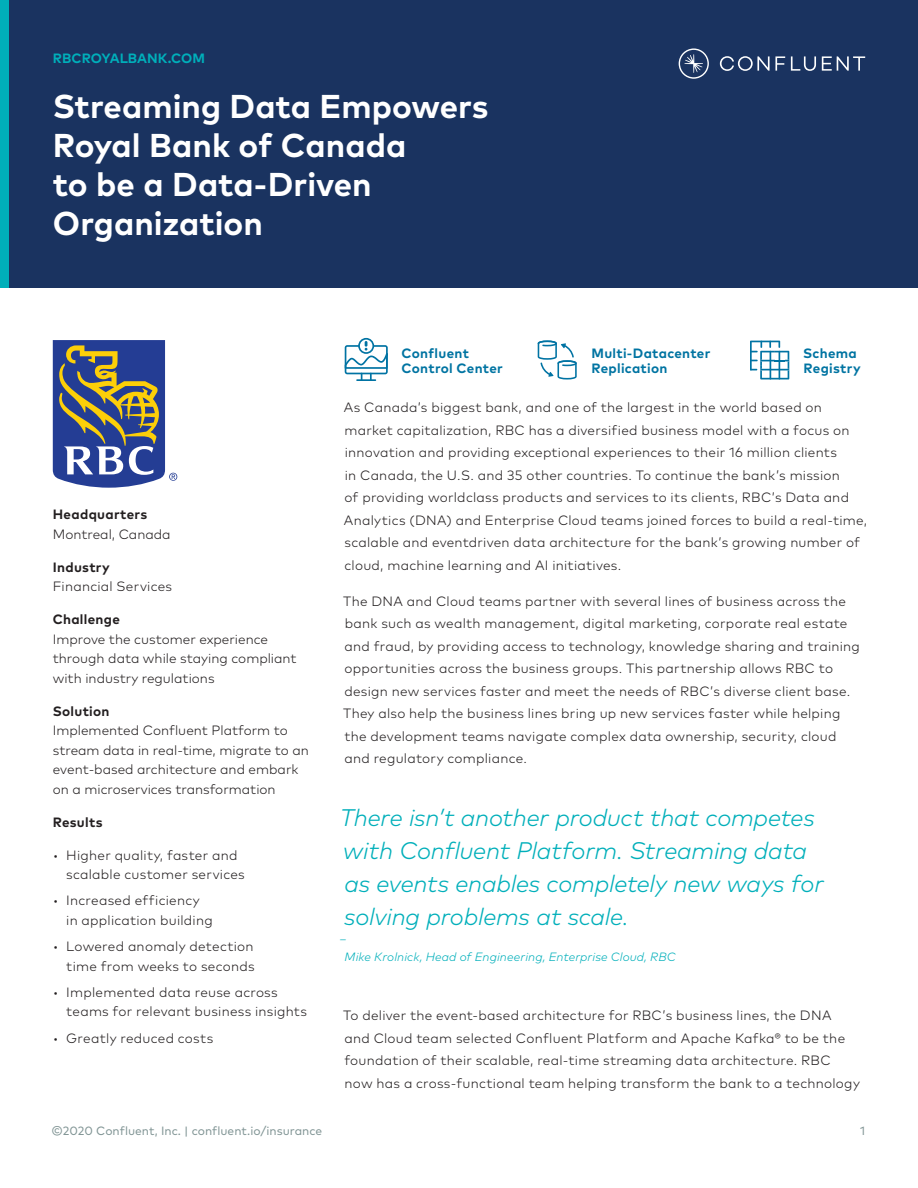
<style>
.page{position:relative;width:918px;height:1188px;background:#fff}
.page>*{position:absolute;margin:0;border:0;box-sizing:border-box;transform-origin:0 0}
.t1{font:700 33px/39px "Mark Pro";color:#fff}
.Pull_Quote{font:italic 300 24px/33px "Mark Pro";letter-spacing:-.01em;color:#00afba}
.t2{font:300 13.5px/22.5px "Mark Pro";letter-spacing:.02em;color:#231f20}
.t3{font:300 13.5px/19.5px "Mark Pro";color:#231f20}
.t4{font:700 13.5px/15px "Mark Pro";letter-spacing:.02em;color:#0074a2}
.t5{font:700 13.5px "Mark Pro";letter-spacing:.005em;color:#00afba}
.t6{font:700 13.5px "Mark Pro";letter-spacing:.02em;color:#231f20}
.Pull_Quote-2{font:italic 300 12px/18px "Mark Pro";letter-spacing:.01em;color:#00afba}
.t7{font:12px "Mark Pro";color:#819595}
.s1{font-weight:700}
</style>
<div class="page">
<div style="left:0;top:0;width:918px;height:288px;background:#1a3360"></div>
<svg style="left:720px;top:56px;width:65px;height:15px"></svg>
<svg style="left:791px;top:56px;width:25px;height:15px"></svg>
<svg style="left:822px;top:56px;width:43px;height:15px"></svg>
<svg style="left:679px;top:48px;width:30px;height:31px"></svg>
<div style="left:0;top:0;width:9px;height:288px;background:#00afba"></div>
<svg style="left:750px;top:341px;width:39px;height:38px"></svg>
<svg style="left:345px;top:338px;width:43px;height:43px"></svg>
<svg style="left:538px;top:340px;width:39px;height:40px"></svg>
<svg style="left:53px;top:340px;width:124px;height:148px"></svg>
<p class="t5" style="left:53px;top:48px;width:154px">RBCROYALBANK.COM</p>
<p class="t1" style="left:53px;top:84px;width:437px">Streaming Data Empowers<br>Royal Bank of Canada<br>to be a Data-Driven<br>Organization</p>
<p class="t3" style="left:53px;top:504px;width:119px"><span class="s1">Headquarters<br></span>Montreal, Canada</p>
<p class="t2" style="left:53px;top:556px;width:121px;line-height:19.5px"><span class="s1">Industry<br></span>Financial Services</p>
<p class="t3" style="left:53px;top:609px;width:245px"><span class="s1">Challenge<br></span>Improve the customer experience through data while staying compliant with industry regulations</p>
<p class="t3" style="left:53px;top:700px;width:258px"><span class="s1">Solution<br></span>Implemented Confluent Platform to stream data in real-time, migrate to an event-based architecture and embark on a microservices transformation</p>
<p class="t6" style="left:53px;top:812px;width:51px">Results</p>
<p class="t2" style="left:66px;top:844px;width:180px;line-height:19.5px;text-indent:-14px">• Higher quality, faster and scalable customer services</p>
<p class="t2" style="left:66px;top:890px;width:148px;line-height:19.5px;text-indent:-14px">• Increased efficiency in application building</p>
<p class="t2" style="left:53px;top:936px;width:203px;line-height:19.5px;text-align:right">• Lowered anomaly detection time from weeks to seconds</p>
<p class="t2" style="left:66px;top:981px;width:242px;line-height:19.5px;text-indent:-14px">• Implemented data reuse across teams for relevant business insights</p>
<p class="t2" style="left:53px;top:1026px;width:162px">• Greatly reduced costs</p>
<p class="t4" style="left:401px;top:344px;width:103px">Confluent<br>Control Center</p>
<p class="t4" style="left:803px;top:344px;width:59px">Schema<br>Registry</p>
<p class="t4" style="left:591px;top:344px;width:120px">Multi-Datacenter<br>Replication</p>
<p class="t2" style="left:344px;top:395px;width:525px">As Canada’s biggest bank, and one of the largest in the world based on market capitalization, RBC has a diversified business model with a focus on innovation and providing exceptional experiences to their 16 million clients<br>in Canada, the U.S. and 35 other countries. To continue the bank’s mission<br>of providing worldclass products and services to its clients, RBC’s Data and Analytics (DNA) and Enterprise Cloud teams joined forces to build a real-time, scalable and eventdriven data architecture for the bank’s growing number of cloud, machine learning and AI initiatives.</p>
<p class="t2" style="left:343px;top:589px;width:518px">The DNA and Cloud teams partner with several lines of business across the bank such as wealth management, digital marketing, corporate real estate and fraud, by providing access to technology, knowledge sharing and training opportunities across the business groups. This partnership allows RBC to design new services faster and meet the needs of RBC’s diverse client base.<br>They also help the business lines bring up new services faster while helping the development teams navigate complex data ownership, security, cloud and regulatory compliance.</p>
<p class="Pull_Quote" style="left:340px;top:799px;width:486px">There isn’t another product that competes with Confluent Platform. Streaming data as events enables completely new ways for solving problems at scale.</p>
<p class="Pull_Quote-2" style="left:345px;top:928px;width:333px;text-indent:-5px">–<br>Mike Krolnick, Head of Engineering, Enterprise Cloud, RBC</p>
<p class="t2" style="left:343px;top:1003px;width:518px">To deliver the event-based architecture for RBC’s business lines, the DNA and Cloud team selected Confluent Platform and Apache Kafka® to be the foundation of their scalable, real-time streaming data architecture. RBC now has a cross-functional team helping transform the bank to a technology</p>
<p class="t7" style="left:51px;top:1122px;width:272px">©2020 Confluent, Inc. | confluent.io/insurance</p>
<p class="t7" style="left:860px;top:1122px;width:7px">1</p>
</div>
